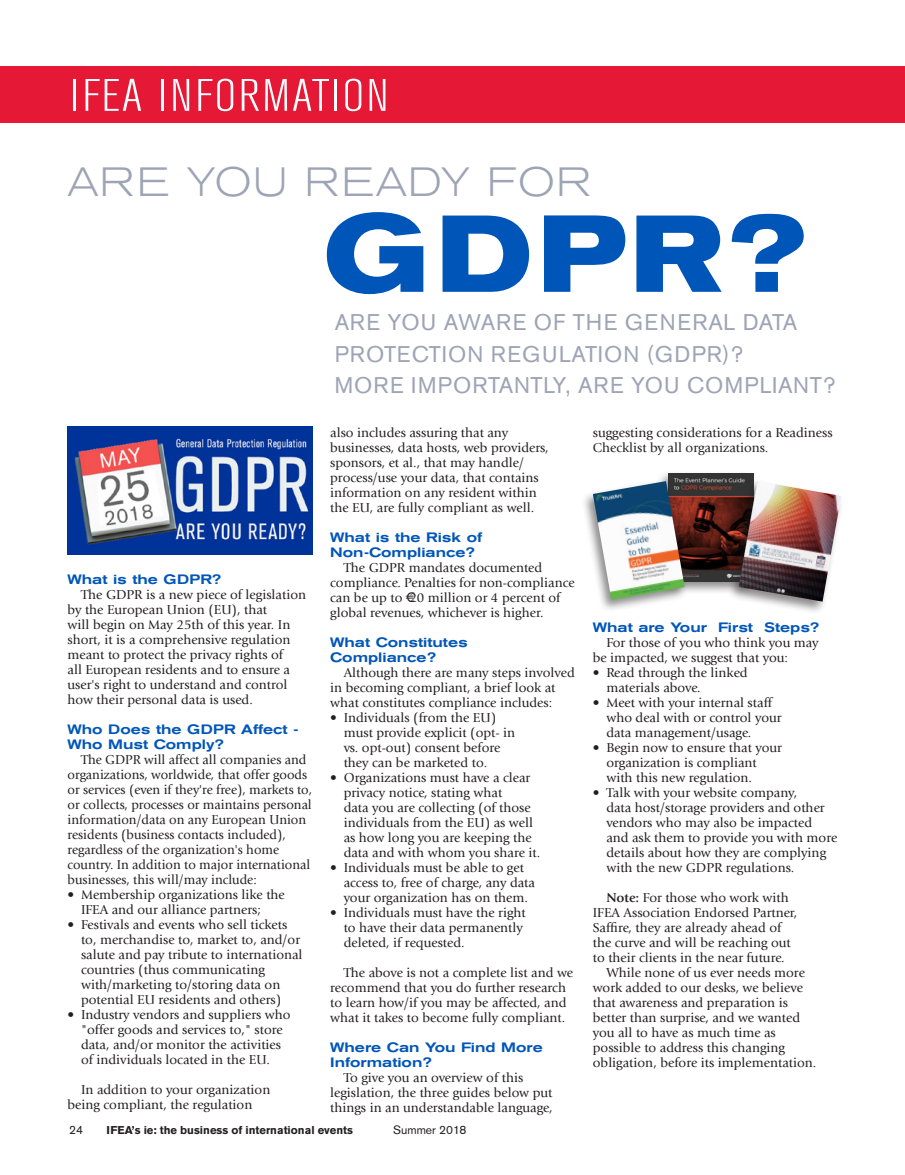
<style>
.page{position:relative;width:905px;height:1175px;background:#fff}
.page>*{position:absolute;margin:0;border:0;box-sizing:border-box;transform-origin:0 0}
.t1{font:700 expanded 108px "Akzidenz Grotesk BE";color:#0056b8}
.t2{font:300 condensed 45px "Akzidenz Grotesk BE";letter-spacing:.035em;color:#fff;scale:1.25 1}
.t3{font:300 expanded 40.5px "Akzidenz Grotesk BE";letter-spacing:.04em;color:#9da4b5}
.t4{font:22.5px/31.5px "Akzidenz Grotesk BE";letter-spacing:.05em;color:#9da4b5}
.t5{font:13.5px/15px "Giovanni";color:#231f20}
.t6{font:500 expanded 13.5px/15px "Akzidenz Grotesk BE";color:#0056b8}
.t7{font:12px "Akzidenz Grotesk BE";color:#231f20}
.t8{font:700 11.25px "Akzidenz Grotesk BE";color:#231f20}
.s1{font-weight:700}
</style>
<div class="page">
<img style="left:68px;top:426px;width:244px;height:128px">
<div style="left:656px;top:470px;width:101px;height:124px;background:#231f20;opacity:.52"></div>
<img style="left:668px;top:473px;width:85px;height:108px">
<div style="left:727px;top:479px;width:117px;height:135px;background:#231f20;opacity:.52"></div>
<img style="left:738px;top:481px;width:103px;height:120px">
<div style="left:581px;top:478px;width:106px;height:134px;background:#231f20;opacity:.52"></div>
<img style="left:592px;top:481px;width:92px;height:119px">
<div style="left:0;top:67px;width:904px;height:56px;background:#e51836"></div>
<h2 class="t2" style="left:70px;top:71px;width:256px">IFEA INFORMATION</h2>
<h3 class="t3" style="left:68px;top:158px;width:525px">ARE YOU READY FOR</h3>
<h1 class="t1" style="left:324px;top:192px;width:483px">GDPR?</h1>
<p class="t6" style="left:68px;top:572px;width:155px">What is the GDPR?</p>
<p class="t5" style="left:68px;top:587px;width:240px;text-indent:14px">The GDPR is a new piece of legislation by the European Union (EU), that<br>will begin on May 25th of this year. In short, it is a comprehensive regulation meant to protect the privacy rights of<br>all European residents and to ensure a user's right to understand and control how their personal data is used.</p>
<p class="t6" style="left:68px;top:722px;width:232px">Who Does the GDPR Affect -<br>Who Must Comply?</p>
<p class="t5" style="left:67px;top:752px;width:246px;text-indent:14px">The GDPR will affect all companies and organizations, worldwide, that offer goods or services (even if they're free), markets to, or collects, processes or maintains personal information/data on any European Union residents (business contacts included), regardless of the organization's home country. In addition to major international businesses, this will/may include:</p>
<p class="t5" style="left:81px;top:887px;width:205px;text-indent:-14px">• Membership organizations like the<br>IFEA and our alliance partners;</p>
<p class="t5" style="left:81px;top:917px;width:223px;text-indent:-14px">• Festivals and events who sell tickets to, merchandise to, market to, and/or salute and pay tribute to international countries (thus communicating with/marketing to/storing data on potential EU residents and others)</p>
<p class="t5" style="left:68px;top:1007px;width:224px;text-align:center">• Industry vendors and suppliers who "offer goods and services to," store data, and/or monitor the activities<br>of individuals located in the EU.</p>
<p class="t5" style="left:68px;top:1082px;width:204px;text-indent:14px">In addition to your organization being compliant, the regulation</p>
<h3 class="t4" style="left:334px;top:306px;width:502px">ARE YOU AWARE OF THE GENERAL DATA<br>PROTECTION REGULATION (GDPR)?<br>MORE IMPORTANTLY, ARE YOU COMPLIANT?</h3>
<p class="t5" style="left:330px;top:425px;width:220px">also includes assuring that any businesses, data hosts, web providers, sponsors, et al., that may handle/ process/use your data, that contains information on any resident within the EU, are fully compliant as well.</p>
<p class="t6" style="left:330px;top:529px;width:153px">What is the Risk of<br>Non-Compliance?</p>
<p class="t5" style="left:330px;top:560px;width:246px;text-indent:14px">The GDPR mandates documented compliance. Penalties for non-compliance can be up to €20 million or 4 percent of global revenues, whichever is higher.</p>
<p class="t6" style="left:330px;top:634px;width:139px">What Constitutes<br>Compliance?</p>
<p class="t5" style="left:330px;top:665px;width:246px;text-indent:14px">Although there are many steps involved in becoming compliant, a brief look at what constitutes compliance includes:</p>
<p class="t5" style="left:344px;top:710px;width:173px;text-indent:-14px">• Individuals (from the EU) must provide explicit (opt- in vs. opt-out) consent before they can be marketed to.</p>
<p class="t5" style="left:344px;top:770px;width:198px;text-indent:-14px">• Organizations must have a clear privacy notice, stating what<br>data you are collecting (of those individuals from the EU) as well as how long you are keeping the data and with whom you share it.</p>
<p class="t5" style="left:344px;top:860px;width:193px;text-indent:-14px">• Individuals must be able to get access to, free of charge, any data your organization has on them.</p>
<p class="t5" style="left:344px;top:905px;width:183px;text-indent:-14px">• Individuals must have the right to have their data permanently deleted, if requested.</p>
<p class="t5" style="left:330px;top:965px;width:244px;text-indent:14px">The above is not a complete list and we recommend that you do further research to learn how/if you may be affected, and what it takes to become fully compliant.</p>
<p class="t6" style="left:330px;top:1039px;width:214px">Where Can You Find More<br>Information?</p>
<p class="t5" style="left:330px;top:1070px;width:224px;text-indent:14px">To give you an overview of this legislation, the three guides below put things in an understandable language,</p>
<p class="t5" style="left:592px;top:425px;width:241px">suggesting considerations for a Readiness<br>Checklist by all organizations.</p>
<p class="t6" style="left:592px;top:619px;width:228px">What are Your First Steps?</p>
<p class="t5" style="left:592px;top:635px;width:227px;text-indent:14px">For those of you who think you may be impacted, we suggest that you:</p>
<p class="t5" style="left:606px;top:665px;width:143px;text-indent:-14px">• Read through the linked materials above.</p>
<p class="t5" style="left:606px;top:695px;width:177px;text-indent:-14px">• Meet with your internal staff who deal with or control your data management/usage.</p>
<p class="t5" style="left:606px;top:740px;width:177px;text-indent:-14px">• Begin now to ensure that your organization is compliant with this new regulation.</p>
<p class="t5" style="left:606px;top:785px;width:232px;text-indent:-14px">• Talk with your website company,<br>data host/storage providers and other vendors who may also be impacted and ask them to provide you with more details about how they are complying with the new GDPR regulations.</p>
<p class="t5" style="left:606px;top:890px;width:184px"><span class="s1">Note:</span> For those who work with</p>
<p class="t5" style="left:592px;top:905px;width:206px">IFEA Association Endorsed Partner,</p>
<p class="t5" style="left:592px;top:920px;width:190px">Saffire, they are already ahead of</p>
<p class="t5" style="left:592px;top:935px;width:199px">the curve and will be reaching out</p>
<p class="t5" style="left:592px;top:950px;width:193px">to their clients in the near future.</p>
<p class="t5" style="left:606px;top:965px;width:200px">While none of us ever needs more</p>
<p class="t5" style="left:592px;top:980px;width:212px">work added to our desks, we believe</p>
<p class="t5" style="left:592px;top:995px;width:196px">that awareness and preparation is</p>
<p class="t5" style="left:592px;top:1010px;width:209px">better than surprise, and we wanted</p>
<p class="t5" style="left:592px;top:1025px;width:184px">you all to have as much time as</p>
<p class="t5" style="left:592px;top:1040px;width:194px">possible to address this changing</p>
<p class="t5" style="left:592px;top:1055px;width:225px">obligation, before its implementation.</p>
<p class="t7" style="left:69px;top:1123px;width:15px">24</p>
<p class="t8" style="left:107px;top:1124px;width:248px">IFEA’s ie: the business of international events</p>
<p class="t7" style="left:393px;top:1123px;width:75px">Summer 2018</p>
</div>
